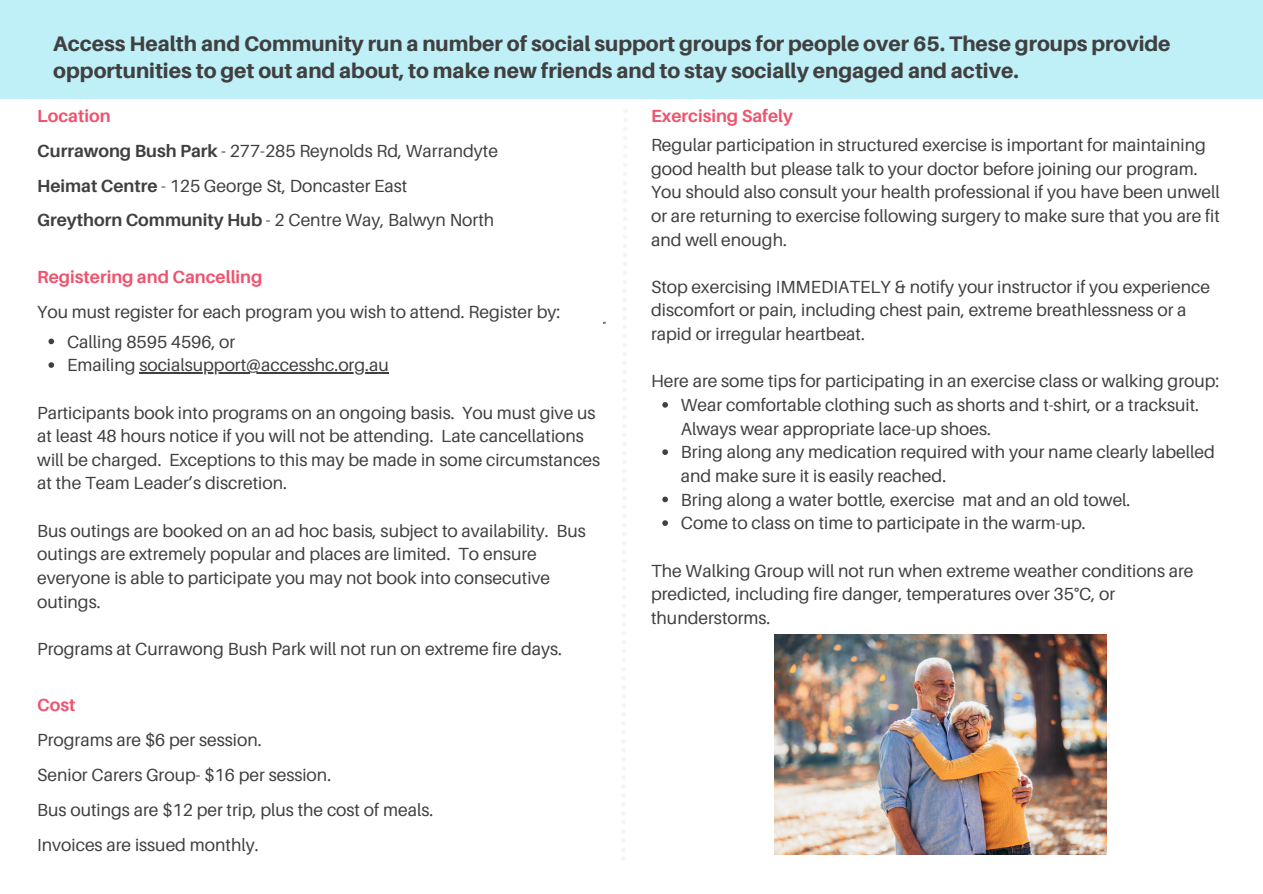
<style>
.page{position:relative;width:1263px;height:894px;background:#fff}
.page>*{position:absolute;margin:0;border:0;box-sizing:border-box;transform-origin:0 0}
.t1{font:800 21px/27px "Aileron";color:#404041}
.t2{font:17.55px/23.7px "Aileron";color:#404041}
.t3{font:700 17.55px "Aileron";color:#ef536d}
.t4{font:700 3.75px "Aileron";color:#000}
.s1{font-weight:700;color:#ef536d}
.s2{font-weight:700}
</style>
<div class="page">
<div style="left:0;top:0;width:1263px;height:98px;background:#c0f0f7"></div>
<svg style="left:621px;top:109px;width:6px;height:751px"></svg>
<img style="left:775px;top:634px;width:332px;height:220px">
<svg style="left:662px;top:402px;width:6px;height:5px"></svg>
<svg style="left:662px;top:449px;width:6px;height:6px"></svg>
<svg style="left:662px;top:496px;width:6px;height:6px"></svg>
<svg style="left:662px;top:520px;width:6px;height:5px"></svg>
<svg style="left:48px;top:338px;width:6px;height:6px"></svg>
<svg style="left:48px;top:362px;width:6px;height:6px"></svg>
<hr style="left:139px;top:372px;width:250px;height:1px;background:#404041">
<p class="t1" style="left:53px;top:30px;width:1119px">Access Health and Community run a number of social support groups for people over 65. These groups provide opportunities to get out and about, to make new friends and to stay socially engaged and active.</p>
<p class="t3" style="left:651px;top:105px;width:144px">Exercising Safely</p>
<p class="t2" style="left:651px;top:133px;width:570px">Regular participation in structured exercise is important for maintaining good health but please talk to your doctor before joining our program.<br>You should also consult your health professional if you have been unwell or are returning to exercise following surgery to make sure that you are fit and well enough.</p>
<p class="t2" style="left:651px;top:274px;width:560px">Stop exercising IMMEDIATELY &amp; notify your instructor if you experience discomfort or pain, including chest pain, extreme breathlessness or a rapid or irregular heartbeat.</p>
<p class="t2" style="left:681px;top:369px;width:540px;text-indent:-30px">Here are some tips for participating in an exercise class or walking group:<br>Wear comfortable clothing such as shorts and t-shirt, or a tracksuit.<br>Always wear appropriate lace-up shoes.<br>Bring along any medication required with your name clearly labelled and make sure it is easily reached.<br>Bring along a water bottle, exercise mat and an old towel.<br>Come to class on time to participate in the warm-up.</p>
<p class="t2" style="left:651px;top:558px;width:544px">The Walking Group will not run when extreme weather conditions are predicted, including fire danger, temperatures over 35°C, or thunderstorms.</p>
<p class="t2" style="left:37px;top:98px;width:462px;line-height:34.8px"><span class="s1">Location<br></span><span class="s2">Currawong Bush Park</span> - 277-285 Reynolds Rd, Warrandyte <span class="s2">Heimat Centre</span> - 125 George St, Doncaster East<br><span class="s2">Greythorn Community Hub</span> - 2 Centre Way, Balwyn North</p>
<p class="t3" style="left:37px;top:266px;width:227px">Registering and Cancelling</p>
<p class="t2" style="left:67px;top:297px;width:495px;line-height:29.2px;text-indent:-30px">You must register for each program you wish to attend. Register by:<br>Calling 8595 4596, or</p>
<p class="t2" style="left:67px;top:353px;width:323px">Emailing socialsupport@accesshc.org.au</p>
<p class="t2" style="left:37px;top:400px;width:565px">Participants book into programs on an ongoing basis. You must give us at least 48 hours notice if you will not be attending. Late cancellations will be charged. Exceptions to this may be made in some circumstances at the Team Leader’s discretion.</p>
<p class="t2" style="left:37px;top:518px;width:550px">Bus outings are booked on an ad hoc basis, subject to availability. Bus outings are extremely popular and places are limited. To ensure everyone is able to participate you may not book into consecutive outings.</p>
<p class="t2" style="left:37px;top:636px;width:526px">Programs at Currawong Bush Park will not run on extreme fire days.</p>
<p class="t4" style="left:603px;top:320px;width:4px">rt</p>
<p class="t3" style="left:37px;top:694px;width:40px">Cost</p>
<p class="t2" style="left:37px;top:722px;width:398px;line-height:34.8px">Programs are $6 per session.<br>Senior Carers Group- $16 per session.<br>Bus outings are $12 per trip, plus the cost of meals.<br>Invoices are issued monthly.</p>
</div>
